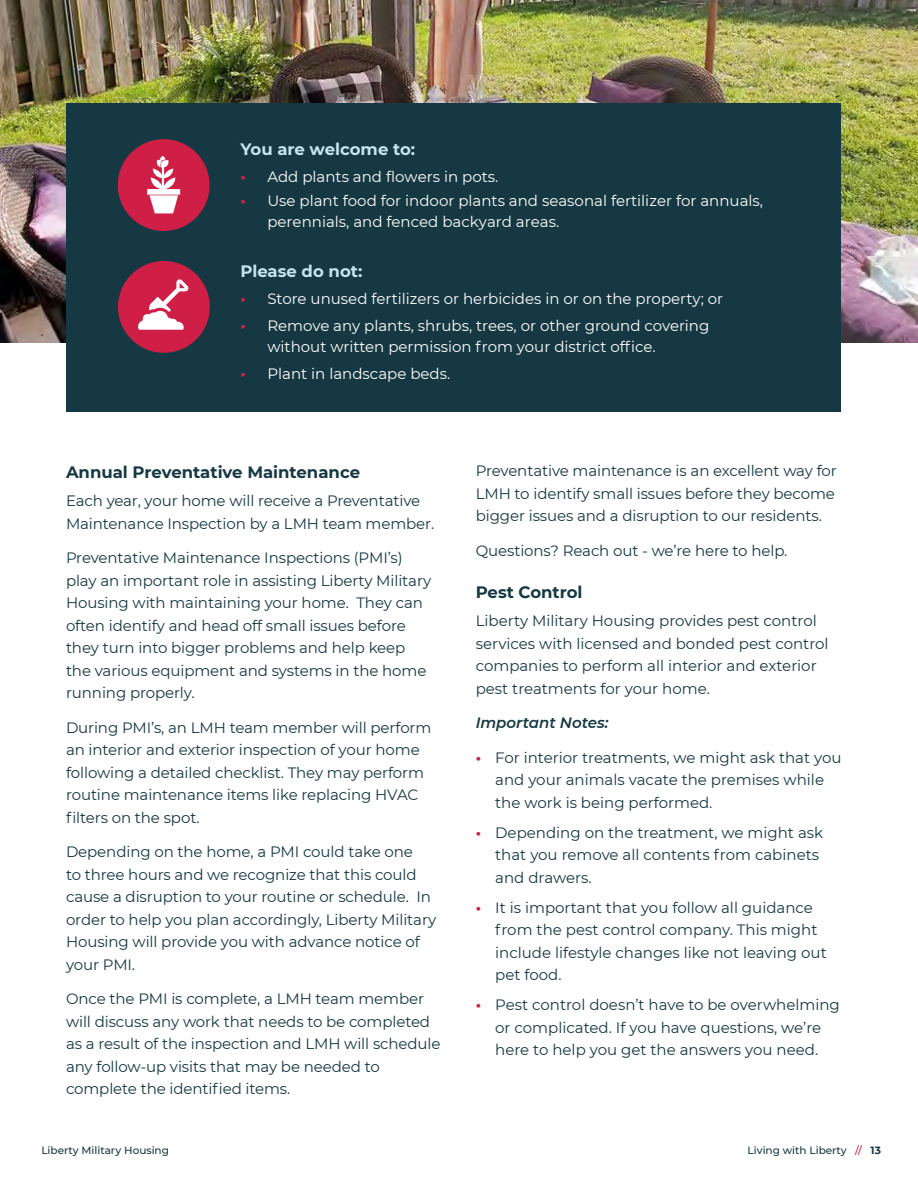
<style>
.page{position:relative;width:918px;height:1188px;background:#fff}
.page>*{position:absolute;margin:0;border:0;box-sizing:border-box;transform-origin:0 0}
.t1{font:700 16.5px "Montserrat";color:#163843}
.t2{font:700 16.5px "Montserrat";color:#c3e7ed}
.t3{font:15px/22.5px "Montserrat";letter-spacing:-.005em;color:#163843}
.t4{font:15px/21px "Montserrat";color:#fff}
.t5{font:italic 600 15px "Montserrat";color:#163843}
.t6{font:500 10.5px "Montserrat";color:#163843}
.s1{font-weight:700;color:#cf1f46}
.s2{color:#cf1f46}
.s3{font-weight:700}
</style>
<div class="page">
<img style="left:0;top:0;width:918px;height:343px">
<div style="left:66px;top:104px;width:775px;height:308px;background:#163843"></div>
<div style="left:118px;top:139px;width:92px;height:92px;background:#cf1f46;border-radius:50%"></div>
<svg style="left:147px;top:156px;width:33px;height:57px"></svg>
<div style="left:118px;top:261px;width:92px;height:92px;background:#cf1f46;border-radius:50%"></div>
<svg style="left:138px;top:279px;width:51px;height:51px"></svg>
<p class="t2" style="left:240px;top:137px;width:176px">You are welcome to:</p>
<p class="t4" style="left:240px;top:166px;width:260px"><span class="s1">•</span> Add plants and flowers in pots.</p>
<p class="t4" style="left:267px;top:190px;width:497px;text-indent:-27px"><span class="s1">•</span> Use plant food for indoor plants and seasonal fertilizer for annuals, perennials, and fenced backyard areas.</p>
<p class="t2" style="left:240px;top:259px;width:123px">Please do not:</p>
<p class="t4" style="left:240px;top:288px;width:484px"><span class="s1">•</span> Store unused fertilizers or herbicides in or on the property; or</p>
<p class="t4" style="left:267px;top:315px;width:444px;text-indent:-27px"><span class="s1">•</span> Remove any plants, shrubs, trees, or other ground covering without written permission from your district office.</p>
<p class="t4" style="left:240px;top:363px;width:211px"><span class="s1">•</span> Plant in landscape beds.</p>
<p class="t1" style="left:66px;top:460px;width:296px">Annual Preventative Maintenance</p>
<p class="t3" style="left:66px;top:489px;width:370px">Each year, your home will receive a Preventative<br>Maintenance Inspection by a LMH team member.</p>
<p class="t3" style="left:66px;top:546px;width:367px">Preventative Maintenance Inspections (PMI’s) play an important role in assisting Liberty Military Housing with maintaining your home. They can often identify and head off small issues before they turn into bigger problems and help keep the various equipment and systems in the home running properly.</p>
<p class="t3" style="left:66px;top:716px;width:367px">During PMI’s, an LMH team member will perform an interior and exterior inspection of your home following a detailed checklist. They may perform routine maintenance items like replacing HVAC filters on the spot.</p>
<p class="t3" style="left:66px;top:840px;width:372px">Depending on the home, a PMI could take one<br>to three hours and we recognize that this could cause a disruption to your routine or schedule. In order to help you plan accordingly, Liberty Military Housing will provide you with advance notice of your PMI.</p>
<p class="t3" style="left:66px;top:987px;width:376px">Once the PMI is complete, a LMH team member will discuss any work that needs to be completed as a result of the inspection and LMH will schedule any follow-up visits that may be needed to complete the identified items.</p>
<p class="t3" style="left:476px;top:459px;width:363px">Preventative maintenance is an excellent way for<br>LMH to identify small issues before they become bigger issues and a disruption to our residents.</p>
<p class="t3" style="left:476px;top:539px;width:313px">Questions? Reach out - we’re here to help.</p>
<p class="t1" style="left:476px;top:580px;width:108px">Pest Control</p>
<p class="t3" style="left:476px;top:609px;width:354px">Liberty Military Housing provides pest control services with licensed and bonded pest control companies to perform all interior and exterior pest treatments for your home.</p>
<p class="t5" style="left:476px;top:712px;width:134px">Important Notes:</p>
<p class="t3" style="left:495px;top:746px;width:348px;text-indent:-20px"><span class="s1">•</span> For interior treatments, we might ask that you and your animals vacate the premises while the work is being performed.</p>
<p class="t3" style="left:495px;top:821px;width:329px;text-indent:-20px"><span class="s1">•</span> Depending on the treatment, we might ask that you remove all contents from cabinets and drawers.</p>
<p class="t3" style="left:495px;top:896px;width:333px;text-indent:-20px"><span class="s1">•</span> It is important that you follow all guidance from the pest control company. This might include lifestyle changes like not leaving out pet food.</p>
<p class="t3" style="left:476px;top:993px;width:366px;text-align:center"><span class="s1">•</span> Pest control doesn’t have to be overwhelming or complicated. If you have questions, we’re<br>here to help you get the answers you need.</p>
<p class="t6" style="left:41px;top:1143px;width:129px">Liberty Military Housing</p>
<p class="t6" style="left:748px;top:1143px;width:135px">Living with Liberty <span class="s2">//</span> <span class="s3">13</span></p>
</div>
